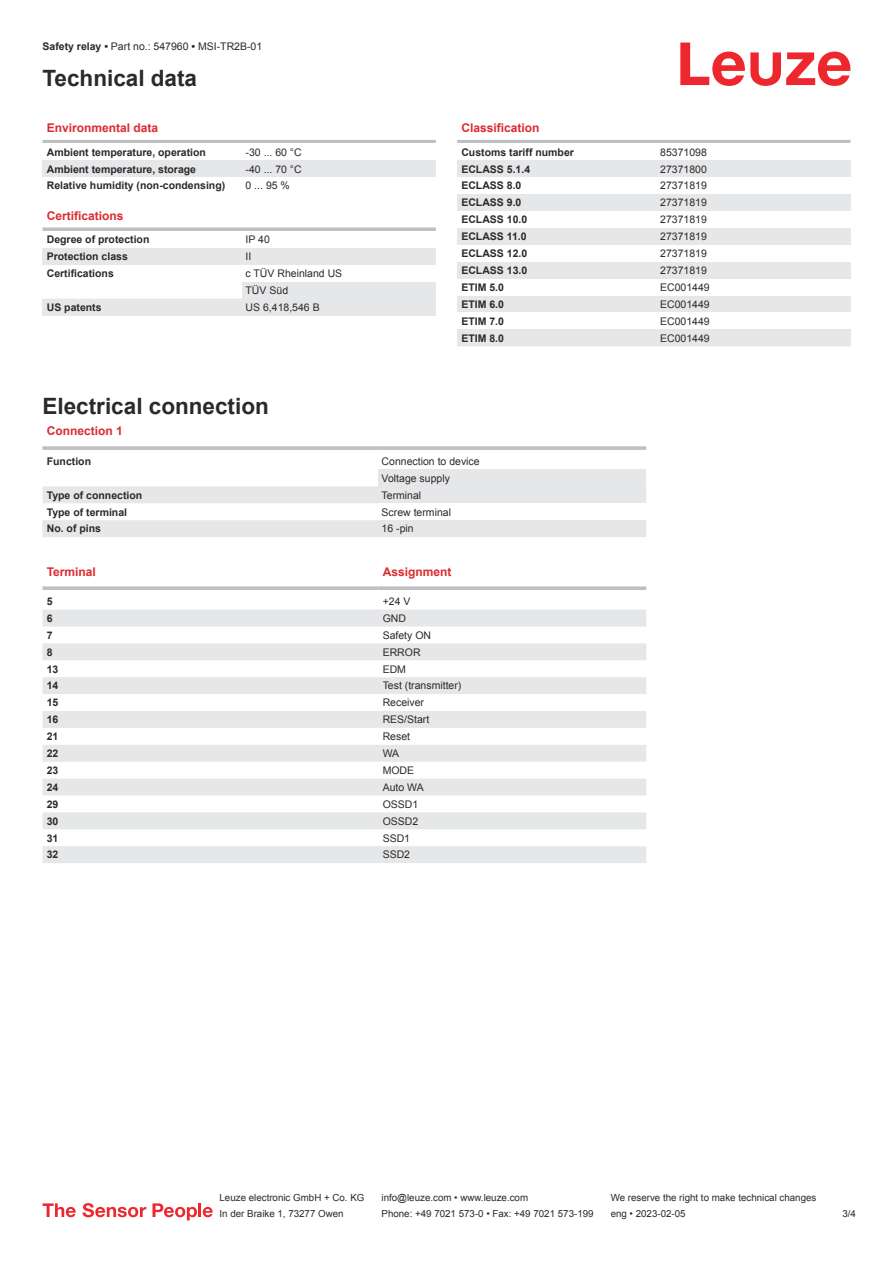
<style>
.page{position:relative;width:893px;height:1263px;background:#fff}
.page>*{position:absolute;margin:0;border:0;box-sizing:border-box;transform-origin:0 0}
.t1{font:700 22.5px "Arial";color:#2b292a}
.t2{font:700 12px "Arial";color:#db2a30}
.t3{font:10.5px/17px "Arial";color:#2b292a}
.t4{font:700 10.5px "Arial";color:#2b292a}
.t5{font:9.75px "Arial";color:#2b292a}
.s1{font-weight:700}
</style>
<div class="page">
<svg style="left:680px;top:43px;width:170px;height:43px"></svg>
<hr style="left:43px;top:140px;width:393px;height:3px;background:#bdbfc1">
<div style="left:43px;top:160px;width:199px;height:17px;background:#e6e7e9"></div>
<div style="left:242px;top:160px;width:194px;height:17px;background:#e6e7e9"></div>
<svg style="left:43px;top:227px;width:393px;height:4px;background:#c4c6c8"></svg>
<div style="left:43px;top:248px;width:199px;height:17px;background:#e6e7e9"></div>
<div style="left:242px;top:248px;width:194px;height:17px;background:#e6e7e9"></div>
<div style="left:242px;top:282px;width:194px;height:17px;background:#e6e7e9"></div>
<div style="left:43px;top:299px;width:199px;height:17px;background:#e6e7e9"></div>
<div style="left:242px;top:299px;width:194px;height:17px;background:#e6e7e9"></div>
<svg style="left:43px;top:486px;width:335px;height:51px"></svg>
<svg style="left:43px;top:446px;width:335px;height:4px"></svg>
<svg style="left:378px;top:446px;width:268px;height:4px"></svg>
<div style="left:378px;top:469px;width:268px;height:17px;background:#e6e7e9"></div>
<div style="left:378px;top:486px;width:268px;height:17px;background:#e6e7e9"></div>
<div style="left:378px;top:520px;width:268px;height:17px;background:#e6e7e9"></div>
<svg style="left:43px;top:610px;width:603px;height:253px;fill:#e6e7e9"></svg>
<svg style="left:43px;top:586px;width:335px;height:4px"></svg>
<svg style="left:378px;top:586px;width:268px;height:4px"></svg>
<hr style="left:457px;top:140px;width:393px;height:3px;background:#bdbfc1">
<div style="left:457px;top:160px;width:200px;height:17px;background:#e6e7e9"></div>
<div style="left:657px;top:160px;width:193px;height:17px;background:#e6e7e9"></div>
<div style="left:457px;top:194px;width:200px;height:17px;background:#e6e7e9"></div>
<div style="left:657px;top:194px;width:193px;height:17px;background:#e6e7e9"></div>
<div style="left:457px;top:228px;width:200px;height:17px;background:#e6e7e9"></div>
<div style="left:657px;top:228px;width:193px;height:17px;background:#e6e7e9"></div>
<div style="left:457px;top:262px;width:200px;height:17px;background:#e6e7e9"></div>
<div style="left:657px;top:262px;width:193px;height:17px;background:#e6e7e9"></div>
<div style="left:457px;top:296px;width:200px;height:16px;background:#e6e7e9"></div>
<div style="left:657px;top:296px;width:193px;height:16px;background:#e6e7e9"></div>
<div style="left:457px;top:329px;width:200px;height:17px;background:#e6e7e9"></div>
<div style="left:657px;top:329px;width:193px;height:17px;background:#e6e7e9"></div>
<svg style="left:43px;top:1203px;width:33px;height:14px"></svg>
<svg style="left:83px;top:1203px;width:63px;height:14px"></svg>
<svg style="left:153px;top:1203px;width:44px;height:17px"></svg>
<hr style="left:198px;top:1203px;width:3px;height:14px;background:#ed272d">
<svg style="left:203px;top:1207px;width:10px;height:10px"></svg>
<p class="t3" style="left:43px;top:39px;width:221px"><span class="s1">Safety relay •</span> Part no.: 547960 <span class="s1">•</span> MSI-TR2B-01</p>
<h1 class="t1" style="left:43px;top:70px;width:156px">Technical data</h1>
<p class="t2" style="left:47px;top:123px;width:113px">Environmental data</p>
<p class="t4" style="left:47px;top:148px;width:161px">Ambient temperature, operation</p>
<p class="t3" style="left:246px;top:144px;width:58px">-30 ... 60 °C</p>
<p class="t4" style="left:47px;top:165px;width:151px">Ambient temperature, storage</p>
<p class="t3" style="left:246px;top:161px;width:58px">-40 ... 70 °C</p>
<p class="t4" style="left:47px;top:182px;width:180px">Relative humidity (non-condensing)</p>
<p class="t3" style="left:246px;top:178px;width:46px">0 ... 95 %</p>
<p class="t2" style="left:47px;top:211px;width:78px">Certifications</p>
<p class="t4" style="left:47px;top:236px;width:104px">Degree of protection</p>
<p class="t3" style="left:246px;top:232px;width:26px">IP 40</p>
<p class="t4" style="left:47px;top:252px;width:83px">Protection class</p>
<p class="t3" style="left:246px;top:249px;width:7px">II</p>
<p class="t4" style="left:47px;top:269px;width:69px">Certifications</p>
<p class="t3" style="left:246px;top:266px;width:98px">c TÜV Rheinland US<br>TÜV Süd</p>
<p class="t4" style="left:47px;top:303px;width:56px">US patents</p>
<p class="t3" style="left:246px;top:300px;width:76px">US 6,418,546 B</p>
<p class="t2" style="left:461px;top:123px;width:80px">Classification</p>
<p class="t4" style="left:461px;top:148px;width:114px">Customs tariff number</p>
<p class="t3" style="left:660px;top:144px;width:48px">85371098</p>
<p class="t4" style="left:461px;top:165px;width:70px">ECLASS 5.1.4</p>
<p class="t3" style="left:660px;top:161px;width:48px">27371800</p>
<p class="t4" style="left:461px;top:182px;width:62px">ECLASS 8.0</p>
<p class="t3" style="left:660px;top:178px;width:48px">27371819</p>
<p class="t4" style="left:461px;top:199px;width:62px">ECLASS 9.0</p>
<p class="t3" style="left:660px;top:195px;width:48px">27371819</p>
<p class="t4" style="left:461px;top:216px;width:67px">ECLASS 10.0</p>
<p class="t3" style="left:660px;top:212px;width:48px">27371819</p>
<p class="t4" style="left:461px;top:233px;width:67px">ECLASS 11.0</p>
<p class="t3" style="left:660px;top:229px;width:48px">27371819</p>
<p class="t4" style="left:461px;top:249px;width:67px">ECLASS 12.0</p>
<p class="t3" style="left:660px;top:246px;width:48px">27371819</p>
<p class="t4" style="left:461px;top:266px;width:67px">ECLASS 13.0</p>
<p class="t3" style="left:660px;top:263px;width:48px">27371819</p>
<p class="t4" style="left:461px;top:283px;width:44px">ETIM 5.0</p>
<p class="t3" style="left:660px;top:280px;width:51px">EC001449</p>
<p class="t4" style="left:461px;top:300px;width:44px">ETIM 6.0</p>
<p class="t3" style="left:660px;top:297px;width:51px">EC001449</p>
<p class="t4" style="left:461px;top:317px;width:44px">ETIM 7.0</p>
<p class="t3" style="left:660px;top:313px;width:51px">EC001449</p>
<p class="t4" style="left:461px;top:334px;width:44px">ETIM 8.0</p>
<p class="t3" style="left:660px;top:330px;width:51px">EC001449</p>
<h1 class="t1" style="left:43px;top:397px;width:228px">Electrical connection</h1>
<p class="t2" style="left:47px;top:427px;width:78px">Connection 1</p>
<p class="t4" style="left:47px;top:457px;width:46px">Function</p>
<p class="t3" style="left:382px;top:454px;width:100px">Connection to device<br>Voltage supply</p>
<p class="t4" style="left:47px;top:491px;width:97px">Type of connection</p>
<p class="t3" style="left:382px;top:487px;width:41px">Terminal</p>
<p class="t4" style="left:47px;top:508px;width:82px">Type of terminal</p>
<p class="t3" style="left:382px;top:504px;width:71px">Screw terminal</p>
<p class="t4" style="left:47px;top:525px;width:56px">No. of pins</p>
<p class="t3" style="left:382px;top:521px;width:34px">16 -pin</p>
<p class="t2" style="left:47px;top:567px;width:51px">Terminal</p>
<p class="t2" style="left:383px;top:567px;width:70px">Assignment</p>
<p class="t4" style="left:47px;top:597px;width:7px">5</p>
<p class="t3" style="left:383px;top:594px;width:29px">+24 V</p>
<p class="t4" style="left:47px;top:614px;width:7px">6</p>
<p class="t3" style="left:383px;top:611px;width:25px">GND</p>
<p class="t4" style="left:47px;top:631px;width:7px">7</p>
<p class="t3" style="left:383px;top:627px;width:50px">Safety ON</p>
<p class="t4" style="left:47px;top:648px;width:7px">8</p>
<p class="t3" style="left:383px;top:644px;width:39px">ERROR</p>
<p class="t4" style="left:47px;top:665px;width:13px">13</p>
<p class="t3" style="left:383px;top:661px;width:25px">EDM</p>
<p class="t4" style="left:47px;top:682px;width:13px">14</p>
<p class="t3" style="left:383px;top:678px;width:80px">Test (transmitter)</p>
<p class="t4" style="left:47px;top:699px;width:13px">15</p>
<p class="t3" style="left:383px;top:695px;width:43px">Receiver</p>
<p class="t4" style="left:47px;top:715px;width:13px">16</p>
<p class="t3" style="left:383px;top:712px;width:48px">RES/Start</p>
<p class="t4" style="left:47px;top:732px;width:13px">21</p>
<p class="t3" style="left:383px;top:729px;width:29px">Reset</p>
<p class="t4" style="left:47px;top:749px;width:13px">22</p>
<p class="t3" style="left:383px;top:746px;width:18px">WA</p>
<p class="t4" style="left:47px;top:766px;width:13px">23</p>
<p class="t3" style="left:383px;top:763px;width:33px">MODE</p>
<p class="t4" style="left:47px;top:783px;width:13px">24</p>
<p class="t3" style="left:383px;top:780px;width:43px">Auto WA</p>
<p class="t4" style="left:47px;top:800px;width:13px">29</p>
<p class="t3" style="left:383px;top:796px;width:37px">OSSD1</p>
<p class="t4" style="left:47px;top:817px;width:13px">30</p>
<p class="t3" style="left:383px;top:813px;width:37px">OSSD2</p>
<p class="t4" style="left:47px;top:834px;width:13px">31</p>
<p class="t3" style="left:383px;top:830px;width:29px">SSD1</p>
<p class="t4" style="left:47px;top:851px;width:13px">32</p>
<p class="t3" style="left:383px;top:847px;width:29px">SSD2</p>
<p class="t5" style="left:220px;top:1194px;width:146px">Leuze electronic GmbH + Co. KG</p>
<p class="t5" style="left:381px;top:1194px;width:148px">info@leuze.com • www.leuze.com</p>
<p class="t5" style="left:611px;top:1194px;width:207px">We reserve the right to make technical changes</p>
<p class="t5" style="left:220px;top:1210px;width:126px">In der Braike 1, 73277 Owen</p>
<p class="t5" style="left:381px;top:1210px;width:214px">Phone: +49 7021 573-0 • Fax: +49 7021 573-199</p>
<p class="t5" style="left:611px;top:1210px;width:76px">eng • 2023-02-05</p>
<p class="t5" style="left:842px;top:1210px;width:15px">3 /4</p>
</div>
